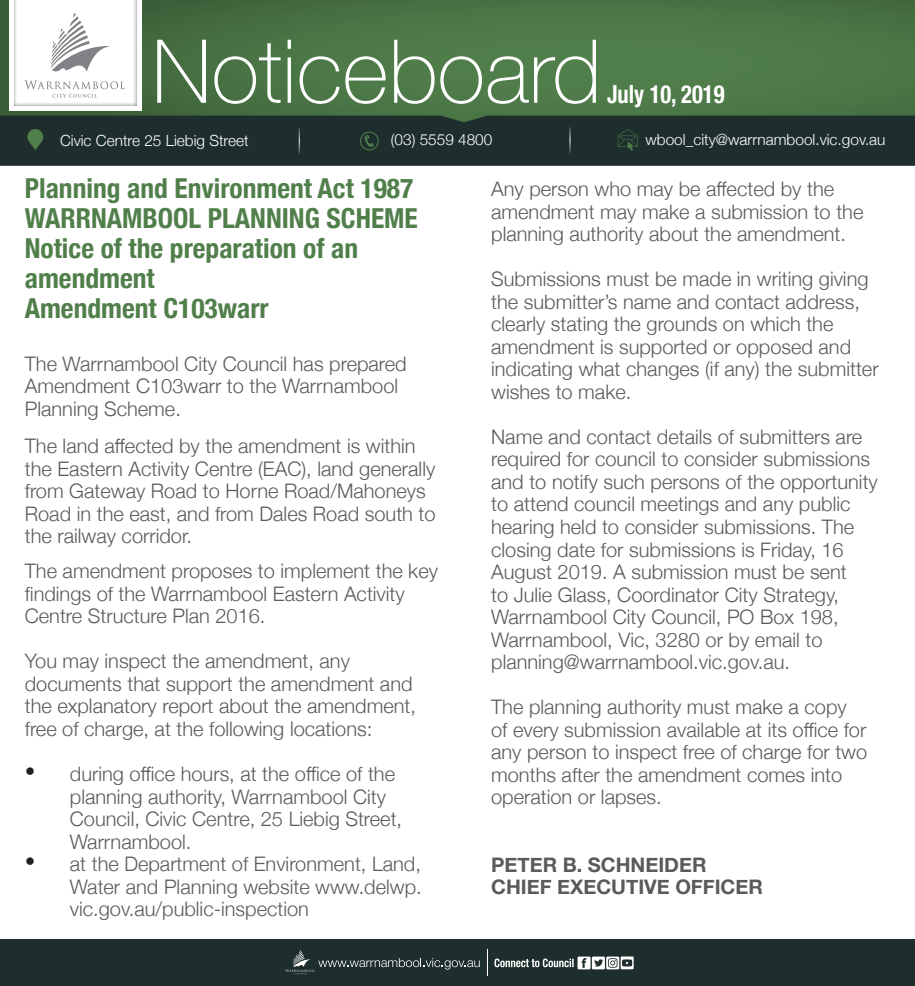
<style>
.page{position:relative;width:915px;height:986px;background:#fff}
.page>*{position:absolute;margin:0;border:0;box-sizing:border-box;transform-origin:0 0}
.t1{font:700 condensed 27.5px/30px "Helvetica Neue";color:#517f4b}
.t2{font:700 condensed 25px "Helvetica Neue";color:#fff;scale:.9 1}
.t3{font:300 20px/22.5px "Helvetica Neue";color:#595b58}
.t4{font:700 20px "Helvetica Neue";color:#595b58}
.t5{font:300 15.25px "Helvetica Neue";color:#fff}
.s1{font-family:"Times New Roman";font-weight:400;font-size:30px;color:#231f20}
</style>
<div class="page">
<svg style="left:0;top:0;width:914px;height:115px;background:#4a7545"></svg>
<div style="left:0;top:115px;width:914px;height:51px;background:#1e2e2d"></div>
<svg style="left:617px;top:129px;width:20px;height:22px"></svg>
<svg style="left:360px;top:131px;width:18px;height:19px"></svg>
<svg style="left:27px;top:129px;width:16px;height:21px"></svg>
<svg style="left:299px;top:128px;width:1px;height:27px"></svg>
<svg style="left:569px;top:127px;width:1px;height:27px"></svg>
<svg style="left:157px;top:40px;width:438px;height:64px;background:#6a8e65"></svg>
<div style="left:9px;top:0;width:132px;height:110px;background:#fff"></div>
<div style="left:13px;top:0;width:127px;height:109px;background:#231f20;opacity:.75"></div>
<svg style="left:21px;top:3px;width:105px;height:95px"></svg>
<div style="left:0;top:938px;width:914px;height:47px;background:#1e2e2d"></div>
<svg style="left:487px;top:949px;width:1px;height:26px"></svg>
<svg style="left:494px;top:956px;width:139px;height:12px"></svg>
<svg style="left:285px;top:950px;width:194px;height:22px"></svg>
<p class="t2" style="left:607px;top:73px;width:132px">July 10, 2019</p>
<p class="t5" style="left:60px;top:128px;width:190px">Civic Centre 25 Liebig Street</p>
<p class="t5" style="left:391px;top:128px;width:103px">(03) 5559 4800</p>
<p class="t5" style="left:645px;top:127px;width:241px">wbool_city@warrnambool.vic.gov.au</p>
<p class="t1" style="left:25px;top:171px;width:390px">Planning and Environment Act 1987</p>
<p class="t1" style="left:25px;top:201px;width:394px">WARRNAMBOOL PLANNING SCHEME</p>
<p class="t1" style="left:25px;top:231px;width:335px">Notice of the preparation of an amendment</p>
<p class="t1" style="left:25px;top:291px;width:245px">Amendment C103warr</p>
<p class="t3" style="left:25px;top:350px;width:383px">The Warrnambool City Council has prepared<br>Amendment C103warr to the Warrnambool<br>Planning Scheme.</p>
<p class="t3" style="left:25px;top:433px;width:412px">The land affected by the amendment is within the Eastern Activity Centre (EAC), land generally from Gateway Road to Horne Road/Mahoneys Road in the east, and from Dales Road south to the railway corridor.</p>
<p class="t3" style="left:25px;top:558px;width:414px">The amendment proposes to implement the key findings of the Warrnambool Eastern Activity<br>Centre Structure Plan 2016.</p>
<p class="t3" style="left:25px;top:648px;width:392px">You may inspect the amendment, any documents that support the amendment and the explanatory report about the amendment, free of charge, at the following locations:</p>
<p class="t3" style="left:70px;top:760px;width:333px;text-indent:-45px"><span class="s1">•</span> during office hours, at the office of the planning authority, Warrnambool City Council, Civic Centre, 25 Liebig Street, Warrnambool.</p>
<p class="t3" style="left:70px;top:850px;width:353px;text-align:justify;text-indent:-45px"><span class="s1">•</span> at the Department of Environment, Land, Water and Planning website www.delwp. vic.gov.au/public-inspection</p>
<p class="t3" style="left:491px;top:176px;width:373px">Any person who may be affected by the amendment may make a submission to the planning authority about the amendment.</p>
<p class="t3" style="left:491px;top:266px;width:389px">Submissions must be made in writing giving the submitter’s name and contact address, clearly stating the grounds on which the amendment is supported or opposed and indicating what changes (if any) the submitter wishes to make.</p>
<p class="t3" style="left:491px;top:424px;width:388px">Name and contact details of submitters are required for council to consider submissions and to notify such persons of the opportunity to attend council meetings and any public hearing held to consider submissions. The closing date for submissions is Friday, 16<br>August 2019. A submission must be sent<br>to Julie Glass, Coordinator City Strategy, Warrnambool City Council, PO Box 198, Warrnambool, Vic, 3280 or by email to planning@warrnambool.vic.gov.au.</p>
<p class="t3" style="left:491px;top:694px;width:377px">The planning authority must make a copy of every submission available at its office for any person to inspect free of charge for two months after the amendment comes into operation or lapses.</p>
<p class="t4" style="left:491px;top:848px;width:217px">PETER B. SCHNEIDER</p>
<p class="t4" style="left:491px;top:871px;width:273px">CHIEF EXECUTIVE OFFICER</p>
</div>
